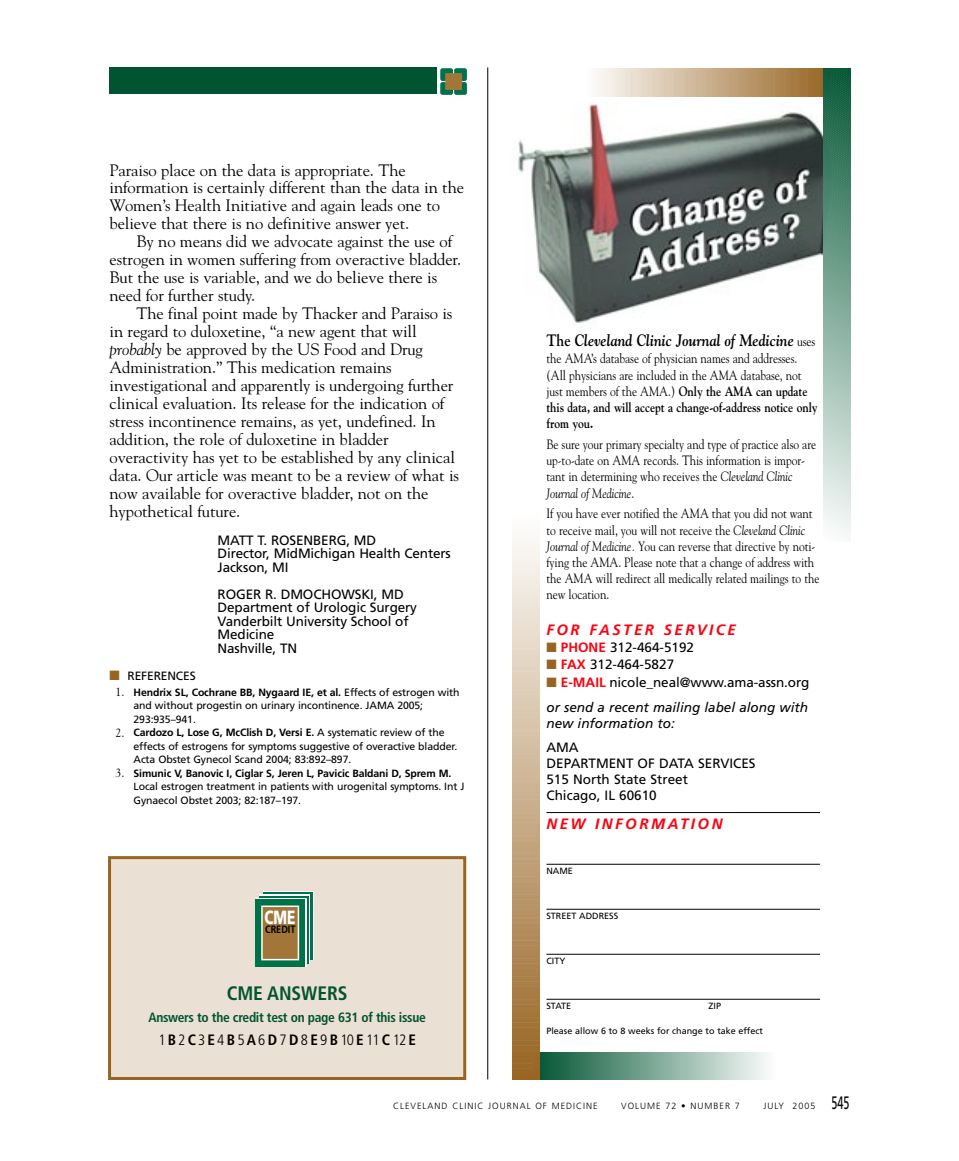
<style>
.page{position:relative;width:959px;height:1161px;background:#fff}
.page>*{position:absolute;margin:0;border:0;box-sizing:border-box;transform-origin:0 0}
.t1{font:700 condensed 19.5px "Frutiger";letter-spacing:-.005em;color:#015432}
.t2{font:900 19.2px "Frutiger";color:#fff;scale:.71 1}
.t3{font:16.5px/18px "Goudy";letter-spacing:-.005em;color:#000}
.t4{font:italic 700 16.5px "Goudy";color:#000;scale:.85 1}
.t5{font:italic 700 15px "Frutiger";letter-spacing:.165em;color:#ff000f}
.t6{font:300 condensed 15px "Frutiger";color:#000}
.t7{font:13.5px/16.2px "Goudy";letter-spacing:-.005em;color:#000;scale:.85 1}
.t8{font:13.5px/13.5px "Frutiger";letter-spacing:-.01em;color:#000}
.t9{font:italic 13.5px/25px "Frutiger";color:#000}
.t10{font:700 condensed 13.5px "Frutiger";letter-spacing:-.025em;color:#015432}
.t11{font:12px "Frutiger";letter-spacing:-.01em;color:#000}
.t12{font:700 10.65px "Frutiger";color:#000;scale:.86 1}
.t13{font:10.5px/13.5px "Frutiger";letter-spacing:-.01em;color:#000}
.t14{font:9px "Frutiger";color:#000}
.t15{font:300 9px "Frutiger";letter-spacing:.11em;color:#000}
.s1{font-style:italic}
.s2{color:#976422}
.s3{font-family:"Goudy";font-size:12px}
.s4{font-weight:700}
.s5{font-style:normal}
.s6{font-weight:400;font-style:normal;font-size:13.5px}
.s7{font-weight:700;color:#ff000f}
.s8{font-weight:700;font-style:normal;color:#ff000f}
.s9{font-weight:400;font-size:18px}
</style>
<div class="page">
<div style="left:109px;top:68px;width:327px;height:26px;background:#015432"></div>
<svg style="left:440px;top:68px;width:27px;height:27px"></svg>
<div style="left:446px;top:74px;width:15px;height:15px;background:#a17638"></div>
<div style="left:445px;top:74px;width:16px;height:15px;border:1px solid #a17638"></div>
<div style="left:111px;top:859px;width:352px;height:218px;background:#eae0d3"></div>
<div style="left:108px;top:856px;width:358px;height:224px;border:3px solid #976422"></div>
<div style="left:263px;top:891px;width:51px;height:69px;background:#007249"></div>
<div style="left:263px;top:892px;width:49px;height:68px;background:linear-gradient(to right,#fff,#fff)"></div>
<div style="left:259px;top:895px;width:51px;height:68px;background:#007249"></div>
<svg style="left:306px;top:898px;width:1px;height:65px"></svg>
<div style="left:256px;top:898px;width:50px;height:69px;background:#fff"></div>
<div style="left:256px;top:899px;width:49px;height:68px;background:#007249"></div>
<div style="left:261px;top:906px;width:38px;height:54px;background:#a17638;border:2px solid #fff"></div>
<svg style="left:512px;top:69px;width:338px;height:1011px"></svg>
<hr style="left:487px;top:68px;width:1px;height:1011px;background:#000">
<p class="t3" style="left:110px;top:162px;width:356px">Paraiso place on the data is appropriate. The information is certainly different than the data in the Women’s Health Initiative and again leads one to believe that there is no definitive answer yet.</p>
<p class="t3" style="left:110px;top:234px;width:353px;text-indent:27px">By no means did we advocate against the use of estrogen in women suffering from overactive bladder.<br>But the use is variable, and we do believe there is need for further study.</p>
<p class="t3" style="left:110px;top:306px;width:351px;text-indent:27px">The final point made by Thacker and Paraiso is in regard to duloxetine, “a new agent that will <span class="s1">probably</span> be approved by the US Food and Drug Administration.” This medication remains investigational and apparently is undergoing further clinical evaluation. Its release for the indication of stress incontinence remains, as yet, undefined. In addition, the role of duloxetine in bladder overactivity has yet to be established by any clinical data. Our article was meant to be a review of what is now available for overactive bladder, not on the hypothetical future.</p>
<p class="t8" style="left:218px;top:534px;width:235px">MATT T. ROSENBERG, MD<br>Director, MidMichigan Health Centers<br>Jackson, MI</p>
<p class="t8" style="left:218px;top:588px;width:201px">ROGER R. DMOCHOWSKI, MD<br>Department of Urologic Surgery<br>Vanderbilt University School of<br>Medicine<br>Nashville, TN</p>
<p class="t11" style="left:110px;top:670px;width:88px"><span class="s2">■</span> REFERENCES</p>
<p class="t13" style="left:134px;top:686px;width:327px;text-indent:-18px"><span class="s3">1.</span> <span class="s4">Hendrix SL, Cochrane BB, Nygaard IE, et al.</span> Effects of estrogen with and without progestin on urinary incontinence. JAMA 2005;<br>293:935–941.</p>
<p class="t13" style="left:134px;top:727px;width:325px;text-indent:-18px"><span class="s3">2.</span> <span class="s4">Cardozo L, Lose G, McClish D, Versi E.</span> A systematic review of the effects of estrogens for symptoms suggestive of overactive bladder.<br>Acta Obstet Gynecol Scand 2004; 83:892–897.</p>
<p class="t13" style="left:134px;top:767px;width:332px;text-indent:-18px"><span class="s3">3.</span> <span class="s4">Simunic V, Banovic I, Ciglar S, Jeren L, Pavicic Baldani D, Sprem M.<br></span>Local estrogen treatment in patients with urogenital symptoms. Int J<br>Gynaecol Obstet 2003; 82:187–197.</p>
<p class="t2" style="left:264px;top:909px;width:45px">CME</p>
<p class="t12" style="left:265px;top:925px;width:37px">CREDIT</p>
<p class="t1" style="left:227px;top:985px;width:122px">CME ANSWERS</p>
<p class="t10" style="left:148px;top:1012px;width:279px">Answers to the credit test on page 631 of this issue</p>
<p class="t6" style="left:158px;top:1034px;width:259px">1 <span class="s4">B</span>2 <span class="s4">C</span>3 <span class="s4">E</span>4 <span class="s4">B</span> 5 <span class="s4">A</span>6 <span class="s4">D</span> 7 <span class="s4">D</span> 8 <span class="s4">E</span> 9 <span class="s4">B</span> 10 <span class="s4">E</span> 11 <span class="s4">C</span> 12 <span class="s4">E</span></p>
<p class="t4" style="left:546px;top:334px;width:318px"><span class="s5">The</span> Cleveland Clinic Journal of Medicine <span class="s6">uses</span></p>
<p class="t7" style="left:546px;top:352px;width:320px">the AMA’s database of physician names and addresses. (All physicians are included in the AMA database, not just members of the AMA.) <span class="s4">Only the AMA can update this data, and will accept a change-of-address notice only from you.</span></p>
<p class="t7" style="left:546px;top:437px;width:319px">Be sure your primary specialty and type of practice also are up-to-date on AMA records. This information is impor&shy;tant in determining who receives the <span class="s1">Cleveland Clinic Journal of Medicine</span>.</p>
<p class="t7" style="left:546px;top:507px;width:323px">If you have ever notified the AMA that you did not want to receive mail, you will not receive the <span class="s1">Cleveland Clinic Journal of Medicine.</span> You can reverse that directive by noti&shy;fying the AMA. Please note that a change of address with the AMA will redirect all medically related mailings to the new location.</p>
<p class="t5" style="left:546px;top:624px;width:191px">FOR FASTER SERVICE</p>
<p class="t8" style="left:546px;top:641px;width:149px"><span class="s2">■</span> <span class="s7">PHONE</span> 312-464-5192</p>
<p class="t8" style="left:546px;top:659px;width:129px"><span class="s2">■</span> <span class="s7">FAX</span> 312-464-5827</p>
<p class="t9" style="left:546px;top:671px;width:264px"><span class="s2">■</span> <span class="s8">E-MAIL</span> <span class="s5">nicole_neal@www.ama-assn.org </span>or send a recent mailing label along with</p>
<p class="t9" style="left:546px;top:712px;width:130px">new information to:</p>
<p class="t8" style="left:546px;top:740px;width:211px;line-height:16.2px">AMA<br>DEPARTMENT OF DATA SERVICES<br>515 North State Street<br>Chicago, IL 60610</p>
<p class="t5" style="left:546px;top:817px;width:177px">NEW INFORMATION</p>
<p class="t14" style="left:546px;top:867px;width:28px">NAME</p>
<p class="t14" style="left:546px;top:912px;width:73px">STREET ADDRESS</p>
<p class="t14" style="left:546px;top:957px;width:21px">CITY</p>
<p class="t14" style="left:546px;top:1002px;width:26px">STATE</p>
<p class="t14" style="left:708px;top:1002px;width:14px">ZIP</p>
<p class="t14" style="left:546px;top:1027px;width:218px">Please allow 6 to 8 weeks for change to take effect</p>
<p class="t15" style="left:393px;top:1102px;width:206px">CLEVELAND CLINIC JOURNAL OF MEDICINE</p>
<p class="t15" style="left:621px;top:1102px;width:120px">VOLUME 72 • NUMBER 7</p>
<p class="t15" style="left:763px;top:1102px;width:88px">JULY 2005 <span class="s9">545</span></p>
</div>
